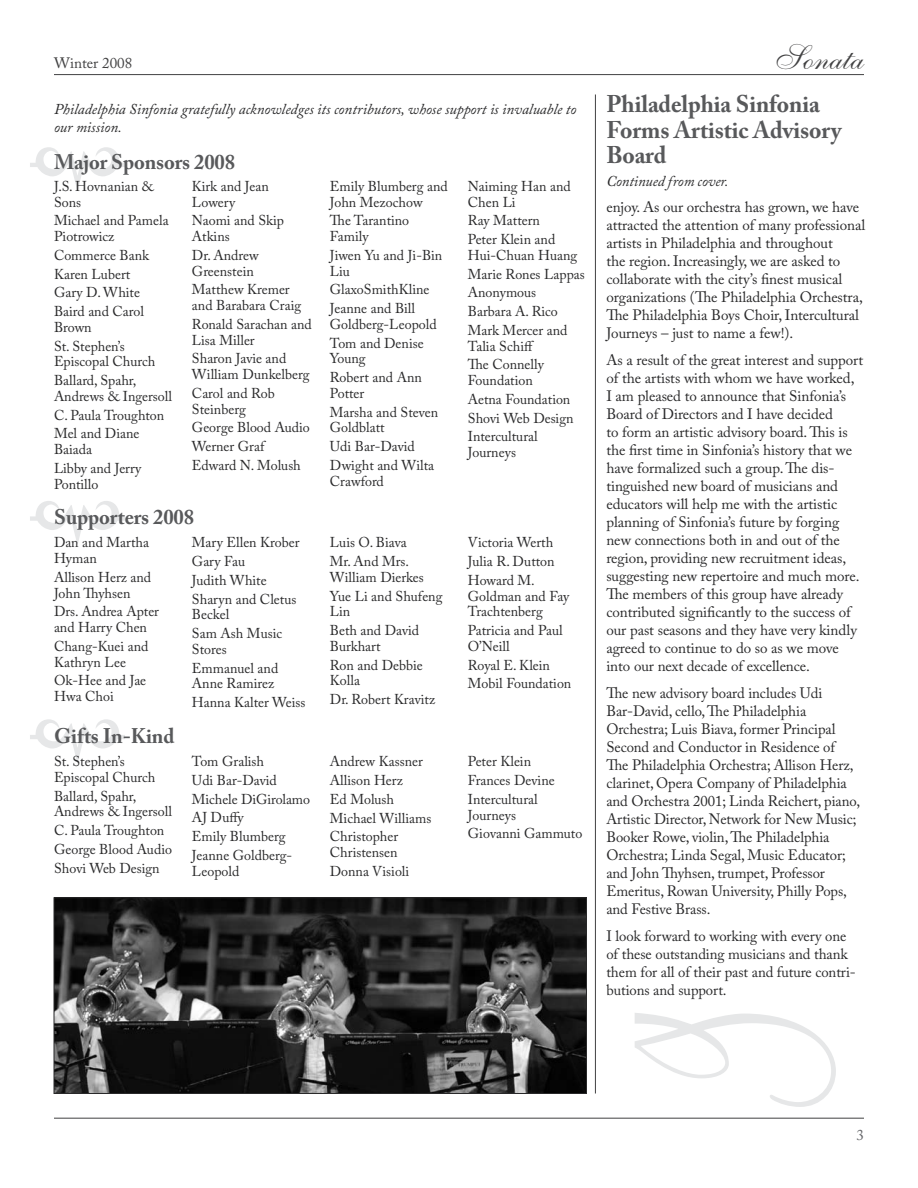
<style>
.page{position:relative;width:918px;height:1188px;background:#fff}
.page>*{position:absolute;margin:0;border:0;box-sizing:border-box;transform-origin:0 0}
.t1{font:34.5px "Shelley Allegro Script";color:#414142}
.t2{font:700 24px/25.5px "Adobe Caslon Pro";letter-spacing:-.005em;color:#58595b}
.t3{font:700 21px "Adobe Caslon Pro";letter-spacing:-.005em;color:#58595b}
.t4{font:15px/18px "Adobe Caslon Pro";letter-spacing:-.005em;color:#29292a}
.t5{font:italic 15px/18px "Adobe Caslon Pro";color:#29292a}
.t6{font:15px "Adobe Caslon Pro";color:#414142}
.t7{font:15px "Adobe Caslon Pro";color:#636467}
.t8{font:14.25px/18.8px "Adobe Caslon Pro";color:#29292a}
</style>
<div class="page">
<hr style="left:54px;top:74px;width:810px;height:1px;background:#414142">
<hr style="left:54px;top:1118px;width:810px;height:1px;background:#414142">
<hr style="left:595px;top:94px;width:1px;height:1000px;background:#414142">
<img style="left:56px;top:899px;width:529px;height:193px">
<div style="left:54px;top:897px;width:533px;height:197px;border:1px solid #29292a"></div>
<p class="t6" style="left:54px;top:54px;width:80px">Winter 2008</p>
<p class="t5" style="left:54px;top:99px;width:524px">Philadelphia Sinfonia gratefully acknowledges its contributors, whose support is invaluable to our mission.</p>
<h3 class="t3" style="left:54px;top:150px;width:183px">Major Sponsors 2008</h3>
<p class="t8" style="left:54px;top:178px;width:101px;line-height:15.8px">J.S. Hovnanian &amp;<br>Sons</p>
<p class="t8" style="left:54px;top:212px;width:116px;line-height:15.8px">Michael and Pamela<br>Piotrowicz</p>
<p class="t8" style="left:54px;top:245px;width:97px">Commerce Bank<br>Karen Lubert<br>Gary D. White<br>Baird and Carol</p>
<p class="t8" style="left:54px;top:317px;width:72px">Brown<br>St. Stephen’s</p>
<p class="t8" style="left:54px;top:352px;width:103px">Episcopal Church<br>Ballard, Spahr,</p>
<p class="t8" style="left:54px;top:386px;width:120px">Andrews &amp; Ingersoll<br>C. Paula Troughton<br>Mel and Diane</p>
<p class="t8" style="left:54px;top:440px;width:89px">Baiada<br>Libby and Jerry</p>
<p class="t8" style="left:54px;top:474px;width:46px">Pontillo</p>
<p class="t8" style="left:330px;top:178px;width:119px;line-height:15.8px">Emily Blumberg and<br>John Mezochow</p>
<p class="t8" style="left:330px;top:212px;width:81px;line-height:15.8px">The Tarantino<br>Family</p>
<p class="t8" style="left:330px;top:247px;width:114px;line-height:15.8px">Jiwen Yu and Ji-Bin<br>Liu</p>
<p class="t8" style="left:330px;top:280px;width:101px">GlaxoSmithKline<br>Jeanne and Bill</p>
<p class="t8" style="left:330px;top:314px;width:108px">Goldberg-Leopold<br>Tom and Denise</p>
<p class="t8" style="left:330px;top:349px;width:94px">Young<br>Robert and Ann</p>
<p class="t8" style="left:330px;top:383px;width:110px">Potter<br>Marsha and Steven</p>
<p class="t8" style="left:330px;top:418px;width:106px">Goldblatt<br>Udi Bar-David<br>Dwight and Wilta</p>
<p class="t8" style="left:330px;top:471px;width:56px">Crawford</p>
<p class="t8" style="left:468px;top:178px;width:104px;line-height:15.8px">Naiming Han and<br>Chen Li</p>
<p class="t8" style="left:468px;top:211px;width:89px">Ray Mattern<br>Peter Klein and</p>
<p class="t8" style="left:468px;top:245px;width:118px">Hui-Chuan Huang<br>Marie Rones Lappas<br>Anonymous<br>Barbara A. Rico<br>Mark Mercer and</p>
<p class="t8" style="left:468px;top:336px;width:78px">Talia Schiff<br>The Connelly</p>
<p class="t8" style="left:468px;top:371px;width:107px">Foundation<br>Aetna Foundation<br>Shovi Web Design<br>Intercultural</p>
<p class="t8" style="left:468px;top:443px;width:50px">Journeys</p>
<p class="t8" style="left:192px;top:178px;width:79px;line-height:15.8px">Kirk and Jean<br>Lowery</p>
<p class="t8" style="left:192px;top:212px;width:94px;line-height:15.8px">Naomi and Skip<br>Atkins</p>
<p class="t8" style="left:192px;top:247px;width:68px;line-height:15.8px">Dr. Andrew<br>Greenstein</p>
<p class="t8" style="left:192px;top:281px;width:111px;line-height:15.8px">Matthew Kremer and Barabara Craig</p>
<p class="t8" style="left:192px;top:316px;width:121px;line-height:15.8px">Ronald Sarachan and<br>Lisa Miller</p>
<p class="t8" style="left:192px;top:350px;width:119px;line-height:15.8px">Sharon Javie and<br>William Dunkelberg</p>
<p class="t8" style="left:192px;top:385px;width:85px;line-height:15.8px">Carol and Rob<br>Steinberg</p>
<p class="t8" style="left:192px;top:418px;width:120px">George Blood Audio<br>Werner Graf<br>Edward N. Molush</p>
<h3 class="t3" style="left:54px;top:504px;width:142px">Supporters 2008</h3>
<p class="t8" style="left:54px;top:535px;width:97px;line-height:15.8px">Dan and Martha<br>Hyman</p>
<p class="t8" style="left:54px;top:569px;width:99px;line-height:15.8px">Allison Herz and<br>John Thyhsen</p>
<p class="t8" style="left:54px;top:604px;width:107px;line-height:15.8px">Drs. Andrea Apter and Harry Chen</p>
<p class="t8" style="left:54px;top:638px;width:96px;line-height:15.8px">Chang-Kuei and<br>Kathryn Lee</p>
<p class="t8" style="left:54px;top:673px;width:94px;line-height:15.8px">Ok-Hee and Jae<br>Hwa Choi</p>
<p class="t8" style="left:192px;top:533px;width:109px">Mary Ellen Krober<br>Gary Fau<br>Judith White<br>Sharyn and Cletus</p>
<p class="t8" style="left:192px;top:605px;width:92px">Beckel<br>Sam Ash Music</p>
<p class="t8" style="left:192px;top:640px;width:88px">Stores<br>Emmanuel and</p>
<p class="t8" style="left:192px;top:674px;width:115px">Anne Ramirez<br>Hanna Kalter Weiss</p>
<h3 class="t3" style="left:54px;top:723px;width:122px">Gifts In-Kind</h3>
<p class="t8" style="left:54px;top:753px;width:103px;line-height:15.8px">St. Stephen’s<br>Episcopal Church</p>
<p class="t8" style="left:54px;top:788px;width:120px;line-height:15.8px">Ballard, Spahr,<br>Andrews &amp; Ingersoll</p>
<p class="t8" style="left:54px;top:821px;width:120px">C. Paula Troughton<br>George Blood Audio<br>Shovi Web Design</p>
<p class="t8" style="left:192px;top:752px;width:120px">Tom Gralish<br>Udi Bar-David<br>Michele DiGirolamo<br>AJ Duffy<br>Emily Blumberg<br>Jeanne Goldberg-</p>
<p class="t8" style="left:192px;top:861px;width:49px">Leopold</p>
<p class="t8" style="left:330px;top:533px;width:81px">Luis O. Biava<br>Mr. And Mrs.</p>
<p class="t8" style="left:330px;top:568px;width:114px">William Dierkes<br>Yue Li and Shufeng</p>
<p class="t8" style="left:330px;top:602px;width:91px">Lin<br>Beth and David</p>
<p class="t8" style="left:330px;top:637px;width:94px">Burkhart<br>Ron and Debbie</p>
<p class="t8" style="left:330px;top:671px;width:107px">Kolla<br>Dr. Robert Kravitz</p>
<p class="t8" style="left:330px;top:752px;width:103px">Andrew Kassner<br>Allison Herz<br>Ed Molush<br>Michael Williams<br>Christopher</p>
<p class="t8" style="left:330px;top:843px;width:81px">Christensen<br>Donna Visioli</p>
<p class="t8" style="left:468px;top:533px;width:88px;text-align:justify">Victoria Werth Julia R. Dutton Howard M.</p>
<p class="t8" style="left:468px;top:588px;width:103px;line-height:15.8px">Goldman and Fay<br>Trachtenberg</p>
<p class="t8" style="left:468px;top:622px;width:96px;line-height:15.8px">Patricia and Paul<br>O’Neill</p>
<p class="t8" style="left:468px;top:655px;width:105px">Royal E. Klein<br>Mobil Foundation</p>
<p class="t8" style="left:468px;top:752px;width:88px">Peter Klein<br>Frances Devine<br>Intercultural</p>
<p class="t8" style="left:468px;top:805px;width:116px">Journeys<br>Giovanni Gammuto</p>
<h1 class="t1" style="left:776px;top:37px;width:90px">Sonata</h1>
<h2 class="t2" style="left:606px;top:91px;width:237px">Philadelphia Sinfonia<br>Forms Artistic Advisory<br>Board</h2>
<p class="t5" style="left:606px;top:171px;width:124px">Continued from cover.</p>
<p class="t4" style="left:606px;top:198px;width:260px">enjoy. As our orchestra has grown, we have attracted the attention of many professional artists in Philadelphia and throughout<br>the region. Increasingly, we are asked to collaborate with the city’s finest musical organizations (The Philadelphia Orchestra, The Philadelphia Boys Choir, Intercultural Journeys – just to name a few!).</p>
<p class="t4" style="left:606px;top:351px;width:258px">As a result of the great interest and support of the artists with whom we have worked, I am pleased to announce that Sinfonia’s Board of Directors and I have decided<br>to form an artistic advisory board. This is the first time in Sinfonia’s history that we have formalized such a group. The dis&shy;tinguished new board of musicians and educators will help me with the artistic planning of Sinfonia’s future by forging new connections both in and out of the region, providing new recruitment ideas, suggesting new repertoire and much more.<br>The members of this group have already contributed significantly to the success of our past seasons and they have very kindly agreed to continue to do so as we move into our next decade of excellence.</p>
<p class="t4" style="left:606px;top:684px;width:255px">The new advisory board includes Udi Bar-David, cello, The Philadelphia Orchestra; Luis Biava, former Principal Second and Conductor in Residence of The Philadelphia Orchestra; Allison Herz, clarinet, Opera Company of Philadelphia and Orchestra 2001; Linda Reichert, piano, Artistic Director, Network for New Music; Booker Rowe, violin, The Philadelphia Orchestra; Linda Segal, Music Educator; and John Thyhsen, trumpet, Professor Emeritus, Rowan University, Philly Pops, and Festive Brass.</p>
<p class="t4" style="left:606px;top:927px;width:251px">I look forward to working with every one of these outstanding musicians and thank them for all of their past and future contri&shy;butions and support.</p>
<p class="t7" style="left:856px;top:1126px;width:9px">3</p>
</div>
